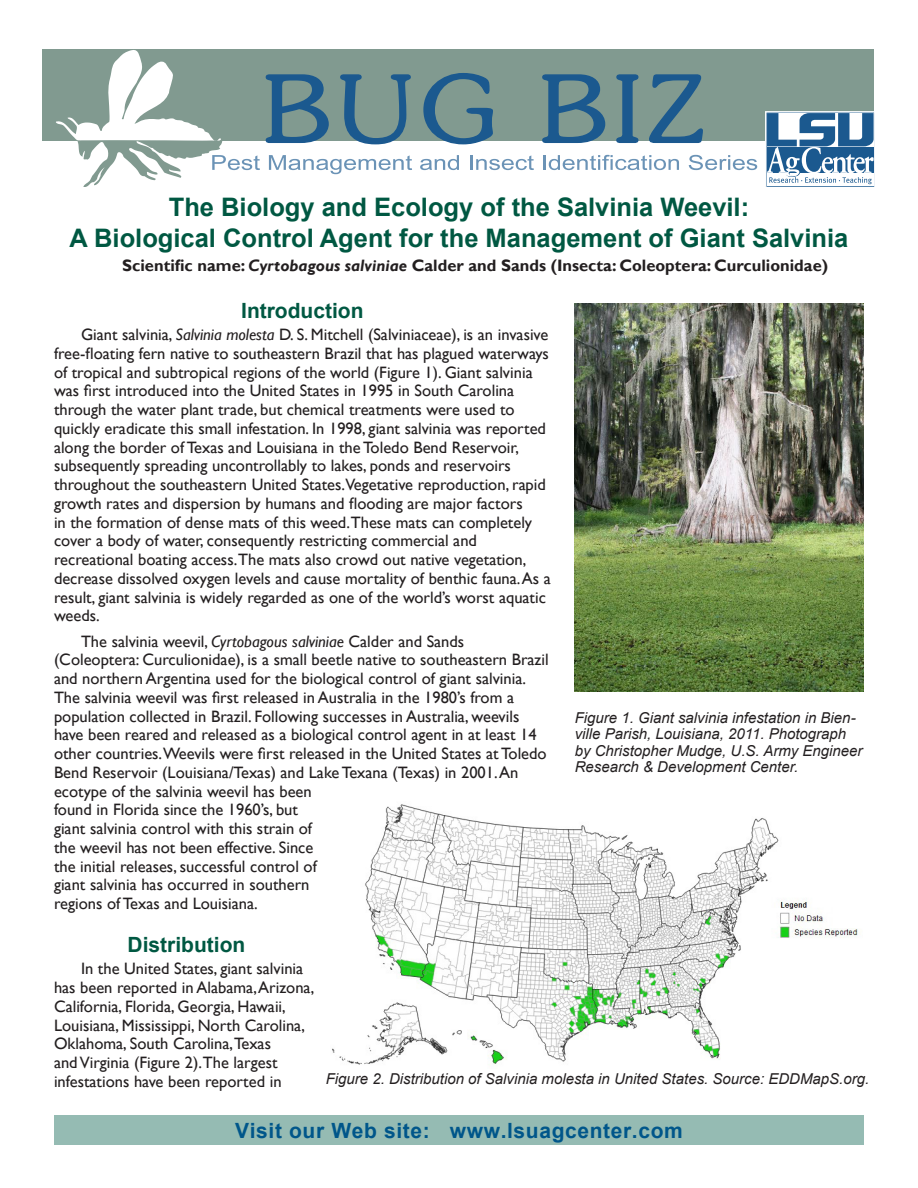
<style>
.page{position:relative;width:918px;height:1188px;background:#fff}
.page>*{position:absolute;margin:0;border:0;box-sizing:border-box;transform-origin:0 0}
.Headline{font:700 25.5px/30.6px "Arial";color:#005842;text-align:center}
.Subhead_1_-_centered{font:700 21px "Arial";letter-spacing:.03em;color:#00568a}
.Subhead_1_-_centered-2{font:700 21px "Arial";color:#005842}
.Body_text{font:16.5px/18.8px "Gill Sans";color:#231f20}
.Body_text-2{font:700 16.5px "Gill Sans";color:#231f20}
.t1{font:italic 15px/16.5px "Arial";color:#231f20}
.s1{font-style:italic}
</style>
<div class="page">
<div style="left:42px;top:49px;width:831px;height:91px;background:#819a90"></div>
<svg style="left:423px;top:73px;width:71px;height:72px"></svg>
<svg style="left:541px;top:74px;width:65px;height:69px"></svg>
<svg style="left:615px;top:74px;width:24px;height:69px"></svg>
<svg style="left:648px;top:74px;width:56px;height:69px"></svg>
<svg style="left:56px;top:50px;width:356px;height:137px"></svg>
<svg style="left:420px;top:155px;width:39px;height:15px"></svg>
<svg style="left:470px;top:155px;width:64px;height:15px"></svg>
<hr style="left:543px;top:155px;width:3px;height:15px;background:#1b598f">
<svg style="left:549px;top:155px;width:130px;height:15px"></svg>
<svg style="left:689px;top:155px;width:68px;height:15px"></svg>
<svg style="left:765px;top:111px;width:110px;height:76px"></svg>
<div style="left:54px;top:1115px;width:810px;height:30px;background:#95bbb3"></div>
<img style="left:575px;top:303px;width:289px;height:388px">
<img style="left:332px;top:804px;width:526px;height:261px">
<p class="Headline" style="left:70px;top:192px;width:780px">The Biology and Ecology of the Salvinia Weevil:<br>A Biological Control Agent for the Management of Giant Salvinia</p>
<p class="Body_text-2" style="left:122px;top:256px;width:707px">Scientific name: <span class="s1">Cyrtobagous salviniae</span> Calder and Sands (Insecta: Coleoptera: Curculionidae)</p>
<p class="Subhead_1_-_centered-2" style="left:241px;top:297px;width:124px">Introduction</p>
<p class="Body_text" style="left:54px;top:325px;width:498px;text-indent:27px">Giant salvinia, <span class="s1">Salvinia molesta</span> D. S. Mitchell (Salviniaceae), is an invasive free-floating fern native to southeastern Brazil that has plagued waterways of tropical and subtropical regions of the world (Figure 1). Giant salvinia was first introduced into the United States in 1995 in South Carolina through the water plant trade, but chemical treatments were used to quickly eradicate this small infestation. In 1998, giant salvinia was reported along the border of Texas and Louisiana in the Toledo Bend Reservoir, subsequently spreading uncontrollably to lakes, ponds and reservoirs throughout the southeastern United States.Vegetative reproduction, rapid growth rates and dispersion by humans and flooding are major factors<br>in the formation of dense mats of this weed.These mats can completely cover a body of water, consequently restricting commercial and recreational boating access.The mats also crowd out native vegetation, decrease dissolved oxygen levels and cause mortality of benthic fauna. As a result, giant salvinia is widely regarded as one of the world’s worst aquatic weeds.</p>
<p class="Body_text" style="left:54px;top:632px;width:496px;text-indent:27px">The salvinia weevil, <span class="s1">Cyrtobagous salviniae</span> Calder and Sands (Coleoptera: Curculionidae), is a small beetle native to southeastern Brazil and northern Argentina used for the biological control of giant salvinia.<br>The salvinia weevil was first released in Australia in the 1980’s from a population collected in Brazil. Following successes in Australia, weevils have been reared and released as a biological control agent in at least 14 other countries.Weevils were first released in the United States at Toledo Bend Reservoir (Louisiana/Texas) and Lake Texana (Texas) in 2001. An ecotype of the salvinia weevil has been<br>found in Florida since the 1960’s, but<br>giant salvinia control with this strain of<br>the weevil has not been effective. Since<br>the initial releases, successful control of<br>giant salvinia has occurred in southern<br>regions of Texas and Louisiana.</p>
<p class="Subhead_1_-_centered-2" style="left:128px;top:931px;width:119px">Distribution</p>
<p class="Body_text" style="left:54px;top:960px;width:262px;text-indent:27px">In the United States, giant salvinia has been reported in Alabama, Arizona, California, Florida, Georgia, Hawaii, Louisiana, Mississippi, North Carolina, Oklahoma, South Carolina,Texas<br>and Virginia (Figure 2).The largest infestations have been reported in</p>
<p class="t1" style="left:575px;top:710px;width:289px">Figure 1. Giant salvinia infestation in Bien&shy;ville Parish, Louisiana, 2011. Photograph by Christopher Mudge, U.S. Army Engineer Research &amp; Development Center.</p>
<p class="t1" style="left:326px;top:1071px;width:545px">Figure 2. Distribution of Salvinia molesta in United States. Source: EDDMapS.org.</p>
<p class="Subhead_1_-_centered" style="left:235px;top:1116px;width:449px">Visit our Web site: www.lsuagcenter.com</p>
</div>
